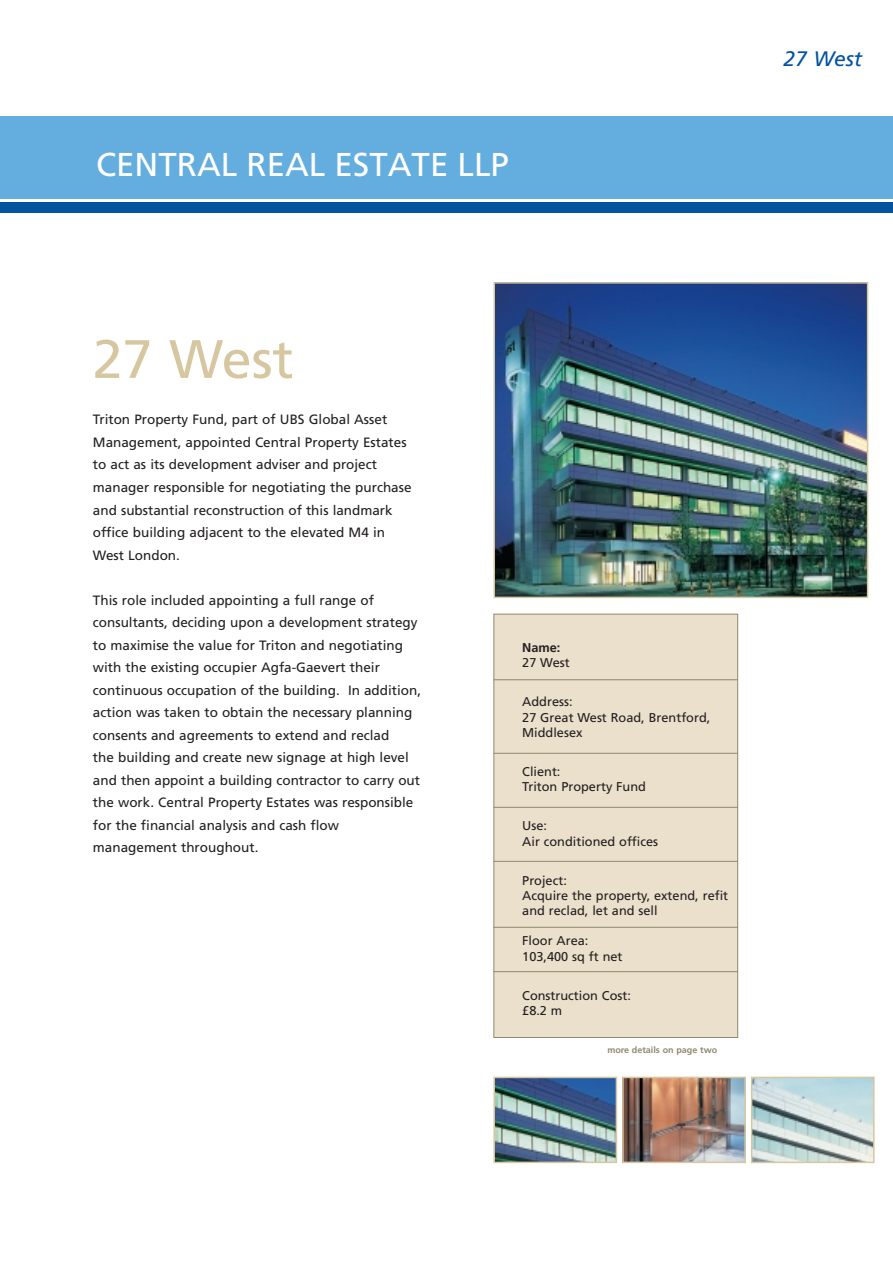
<style>
.page{position:relative;width:893px;height:1262px;background:#fff}
.page>*{position:absolute;margin:0;border:0;box-sizing:border-box;transform-origin:0 0}
.t1{font:54px "Frutiger";color:#d7c7a1}
.t2{font:33px "Frutiger";color:#fff}
.t3{font:italic 21px "Frutiger";color:#0153a0}
.t4{font:13.5px/22.5px "Frutiger";color:#231f20}
.t5{font:12.75px/15.3px "Frutiger";color:#231f20}
.t6{font:700 12.75px "Frutiger";color:#231f20}
.t7{font:700 9px "Frutiger";color:#8e8970}
</style>
<div class="page">
<div style="left:0;top:116px;width:892px;height:83px;background:#64addf"></div>
<div style="left:0;top:203px;width:892px;height:10px;background:#0153a0"></div>
<div style="left:494px;top:614px;width:243px;height:423px;background:#eae0cb"></div>
<div style="left:493px;top:614px;width:245px;height:423px;border:1px solid #8e8970"></div>
<img style="left:496px;top:285px;width:369px;height:310px">
<div style="left:493px;top:282px;width:375px;height:316px;border:2px solid #d7c7a1"></div>
<img style="left:496px;top:1079px;width:118px;height:81px">
<div style="left:493px;top:1076px;width:124px;height:87px;border:2px solid #d7c7a1"></div>
<img style="left:625px;top:1079px;width:117px;height:81px">
<div style="left:622px;top:1076px;width:123px;height:87px;border:2px solid #d7c7a1"></div>
<img style="left:753px;top:1079px;width:118px;height:81px">
<div style="left:750px;top:1076px;width:124px;height:87px;border:2px solid #d7c7a1"></div>
<hr style="left:493px;top:679px;width:244px;height:1px;background:#8e8970">
<hr style="left:493px;top:753px;width:244px;height:1px;background:#8e8970">
<hr style="left:493px;top:807px;width:244px;height:1px;background:#8e8970">
<hr style="left:493px;top:861px;width:244px;height:1px;background:#8e8970">
<hr style="left:493px;top:927px;width:244px;height:1px;background:#8e8970">
<hr style="left:493px;top:971px;width:244px;height:1px;background:#8e8970">
<h2 class="t2" style="left:96px;top:145px;width:414px">CENTRAL REAL ESTATE LLP</h2>
<h3 class="t3" style="left:783px;top:51px;width:80px">27 West</h3>
<h1 class="t1" style="left:93px;top:339px;width:202px">27 West</h1>
<p class="t4" style="left:93px;top:410px;width:320px">Triton Property Fund, part of UBS Global Asset Management, appointed Central Property Estates to act as its development adviser and project manager responsible for negotiating the purchase and substantial reconstruction of this landmark office building adjacent to the elevated M4 in West London.</p>
<p class="t4" style="left:93px;top:590px;width:330px">This role included appointing a full range of consultants, deciding upon a development strategy to maximise the value for Triton and negotiating with the existing occupier Agfa-Gaevert their continuous occupation of the building. In addition, action was taken to obtain the necessary planning consents and agreements to extend and reclad<br>the building and create new signage at high level and then appoint a building contractor to carry out the work. Central Property Estates was responsible for the financial analysis and cash flow management throughout.</p>
<p class="t6" style="left:522px;top:642px;width:40px">Name:</p>
<p class="t5" style="left:522px;top:656px;width:49px">27 West</p>
<p class="t5" style="left:522px;top:695px;width:190px">Address:<br>27 Great West Road, Brentford,<br>Middlesex</p>
<p class="t5" style="left:522px;top:765px;width:125px">Client:<br>Triton Property Fund</p>
<p class="t5" style="left:522px;top:819px;width:137px">Use:<br>Air conditioned offices</p>
<p class="t5" style="left:522px;top:874px;width:207px">Project:<br>Acquire the property, extend, refit and reclad, let and sell</p>
<p class="t5" style="left:522px;top:934px;width:102px">Floor Area:<br>103,400 sq ft net</p>
<p class="t5" style="left:522px;top:989px;width:110px">Construction Cost: £8.2 m</p>
<p class="t7" style="left:607px;top:1047px;width:111px">more details on page two</p>
</div>
